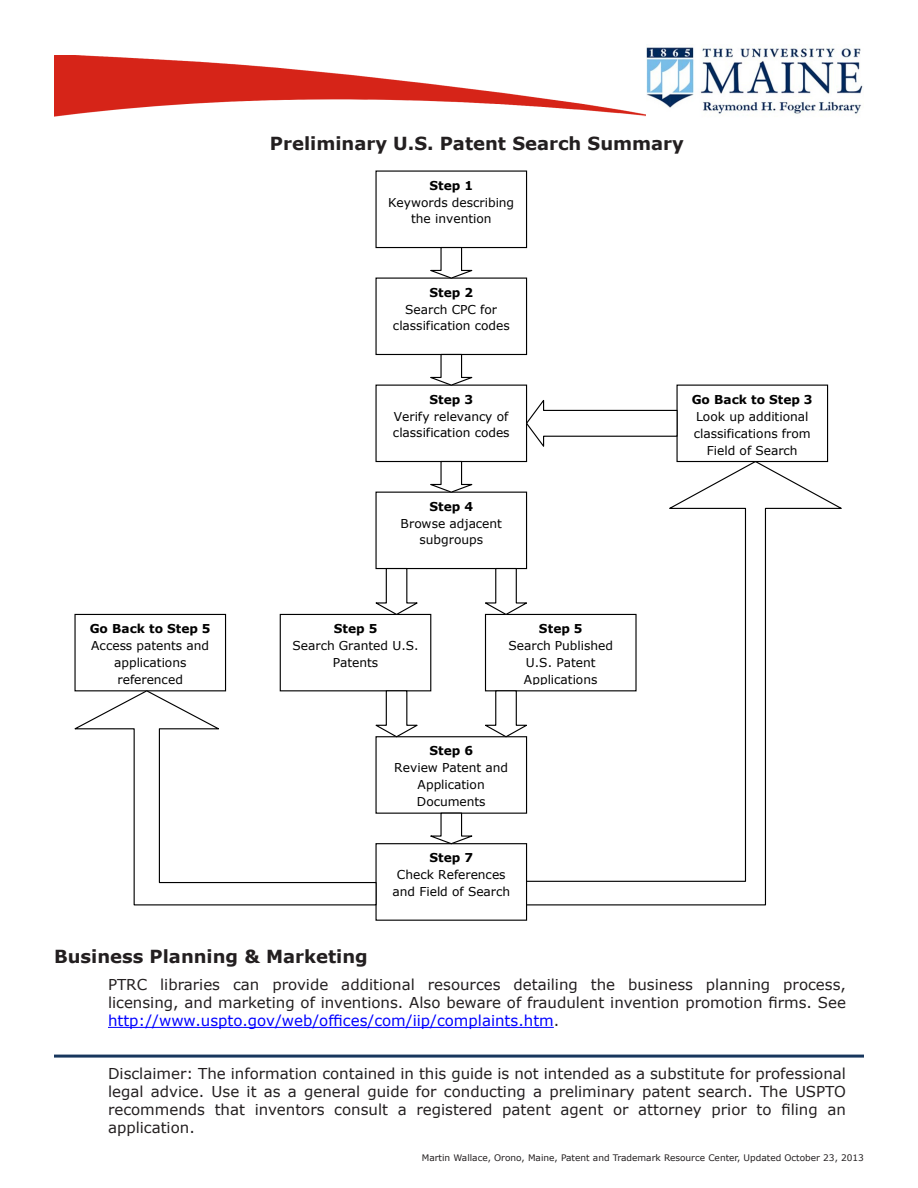
<style>
.page{position:relative;width:918px;height:1188px;background:#fff}
.page>*{position:absolute;margin:0;border:0;box-sizing:border-box;transform-origin:0 0}
.Heading_1{font:700 18px "Verdana";color:#231f20}
.Heading_2{font:700 18px "Verdana";color:#231f20}
.t1{font:15px/18px "Verdana";color:#231f20;text-align:justify}
.t2{font:12.15px/16.8px "Verdana";letter-spacing:-.005em;color:#000;text-align:center}
.t3{font:9px "Verdana";color:#231f20}
.s1{font-weight:700}
.s2{color:#00f}
</style>
<div class="page">
<img style="left:54px;top:55px;width:592px;height:62px">
<img style="left:646px;top:47px;width:217px;height:67px">
<hr style="left:54px;top:1055px;width:810px;height:3px;background:#17365d">
<hr style="left:108px;top:1027px;width:446px;height:1px;background:#00f">
<svg style="left:389px;top:460px;width:453px;height:446px"></svg>
<div style="left:375px;top:170px;width:152px;height:78px;border:1px solid #000"></div>
<div style="left:280px;top:614px;width:151px;height:77px;background:#fff"></div>
<div style="left:280px;top:614px;width:151px;height:77px;border:1px solid #000"></div>
<div style="left:375px;top:385px;width:152px;height:77px;border:1px solid #000"></div>
<div style="left:375px;top:278px;width:152px;height:77px;border:1px solid #000"></div>
<div style="left:376px;top:492px;width:151px;height:77px;background:#fff"></div>
<div style="left:375px;top:492px;width:152px;height:77px;border:1px solid #000"></div>
<div style="left:376px;top:737px;width:151px;height:76px;background:#fff"></div>
<div style="left:375px;top:736px;width:152px;height:78px;border:1px solid #000"></div>
<div style="left:376px;top:844px;width:151px;height:76px;background:#fff"></div>
<div style="left:375px;top:843px;width:152px;height:78px;border:1px solid #000"></div>
<div style="left:486px;top:614px;width:150px;height:77px;background:#fff"></div>
<div style="left:485px;top:614px;width:152px;height:77px;border:1px solid #000"></div>
<div style="left:74px;top:614px;width:152px;height:77px;border:1px solid #000"></div>
<div style="left:676px;top:385px;width:152px;height:77px;border:1px solid #000"></div>
<svg style="left:429px;top:246px;width:49px;height:33px"></svg>
<svg style="left:429px;top:353px;width:49px;height:33px"></svg>
<svg style="left:429px;top:460px;width:49px;height:33px"></svg>
<svg style="left:429px;top:812px;width:49px;height:33px"></svg>
<svg style="left:374px;top:567px;width:47px;height:49px"></svg>
<svg style="left:484px;top:567px;width:47px;height:49px"></svg>
<svg style="left:377px;top:690px;width:44px;height:48px"></svg>
<svg style="left:484px;top:690px;width:47px;height:48px"></svg>
<svg style="left:525px;top:399px;width:153px;height:51px"></svg>
<svg style="left:74px;top:689px;width:303px;height:217px"></svg>
<p class="Heading_1" style="left:270px;top:131px;width:415px">Preliminary U.S. Patent Search Summary</p>
<p class="t2" style="left:388px;top:177px;width:128px"><span class="s1">Step 1<br></span>Keywords describing the invention</p>
<p class="t2" style="left:90px;top:620px;width:122px"><span class="s1">Go Back to Step 5<br></span>Access patents and applications referenced</p>
<p class="t2" style="left:393px;top:284px;width:118px"><span class="s1">Step 2<br></span>Search CPC for classification codes</p>
<p class="t2" style="left:393px;top:391px;width:118px"><span class="s1">Step 3<br></span>Verify relevancy of classification codes</p>
<p class="t2" style="left:401px;top:498px;width:103px"><span class="s1">Step 4<br></span>Browse adjacent subgroups</p>
<p class="t2" style="left:292px;top:620px;width:128px"><span class="s1">Step 5<br></span>Search Granted U.S.<br>Patents</p>
<p class="t2" style="left:508px;top:620px;width:106px"><span class="s1">Step 5<br></span>Search Published<br>U.S. Patent<br>Applications</p>
<p class="t2" style="left:394px;top:742px;width:115px"><span class="s1">Step 6<br></span>Review Patent and<br>Application<br>Documents</p>
<p class="t2" style="left:392px;top:849px;width:119px"><span class="s1">Step 7<br></span>Check References and Field of Search</p>
<p class="t2" style="left:692px;top:390px;width:122px"><span class="s1">Go Back to Step 3<br></span>Look up additional classifications from<br>Field of Search</p>
<p class="Heading_2" style="left:54px;top:944px;width:315px">Business Planning &amp; Marketing</p>
<p class="t1" style="left:108px;top:975px;width:739px">PTRC libraries can provide additional resources detailing the business planning process, licensing, and marketing of inventions. Also beware of fraudulent invention promotion firms. See <span class="s2">http://www.uspto.gov/web/offices/com/iip/complaints.htm</span>.</p>
<p class="t1" style="left:108px;top:1064px;width:740px">Disclaimer: The information contained in this guide is not intended as a substitute for professional legal advice. Use it as a general guide for conducting a preliminary patent search. The USPTO recommends that inventors consult a registered patent agent or attorney prior to filing an application.</p>
<p class="t3" style="left:422px;top:1151px;width:444px">Martin Wallace, Orono, Maine, Patent and Trademark Resource Center, Updated October 23, 2013</p>
</div>
